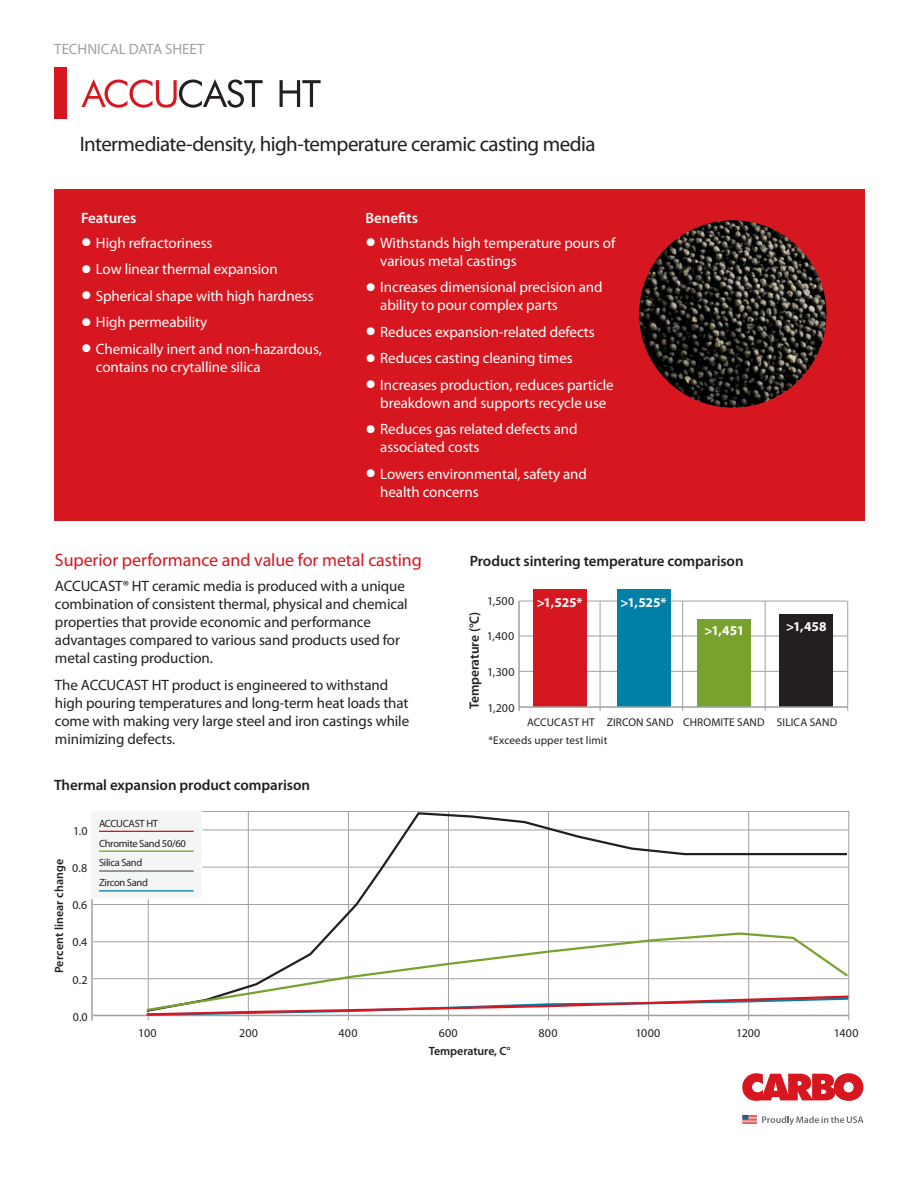
<style>
.page{position:relative;width:918px;height:1188px;background:#fff}
.page>*{position:absolute;margin:0;border:0;box-sizing:border-box;transform-origin:0 0}
.CS_Front_Page_Subhea{font:21px "Myriad Pro";letter-spacing:-.03em;color:#231f20}
.CS_Subhead_12_16{font:18px "Myriad Pro";letter-spacing:-.005em;color:#d7171f}
.t1{font:15px/18px "Myriad Pro";letter-spacing:-.005em;color:#fff}
.CS_Body_Copy_10_12{font:15px/18px "Myriad Pro";letter-spacing:-.005em;color:#231f20}
.CS_SubSubhead{font:600 15px "Myriad Pro";letter-spacing:-.005em;color:#231f20}
.CS_Back_Page_Subhead{font:15px "Myriad Pro";letter-spacing:-.005em;color:#a0a1a5}
.CS_FAB_Header{font:600 15px "Myriad Pro";color:#fff}
.CS_Chart_Labels{font:700 13.5px "Myriad Pro";color:#fff}
.CS_Graph_Legends_7_7{font:600 13.5px "Myriad Pro";letter-spacing:-.005em;color:#231f20}
.CS_Chart_X_Y_Labels{font:12px "Myriad Pro";letter-spacing:.025em;color:#231f20}
.CS_Chart_Labels-2{font:12px "Myriad Pro";letter-spacing:.02em;color:#231f20}
.CS_Chart_X_Y_Labels-2{font:600 12px "Myriad Pro";letter-spacing:.01em;color:#231f20}
.CS_Graph_Legends_7_7-2{font:600 12px "Myriad Pro";letter-spacing:-.005em;color:#231f20}
.CS_Chart_Labels-3{font:11.25px "Myriad Pro";letter-spacing:.01em;color:#231f20}
.t2{font:10.5px "Myriad Pro";letter-spacing:-.03em;color:#231f20}
.s1{font-size:37.5px}
</style>
<div class="page">
<svg style="left:742px;top:1073px;width:121px;height:28px"></svg>
<svg style="left:742px;top:1115px;width:121px;height:10px"></svg>
<div style="left:54px;top:189px;width:811px;height:332px;background:#d7171f"></div>
<div style="left:54px;top:68px;width:13px;height:51px;background:#d7171f"></div>
<svg style="left:81px;top:79px;width:182px;height:29px"></svg>
<svg style="left:280px;top:80px;width:41px;height:27px"></svg>
<hr style="left:519px;top:671px;width:328px;height:1px;background:#a0a1a5">
<hr style="left:519px;top:601px;width:328px;height:1px;background:#a0a1a5">
<hr style="left:519px;top:636px;width:328px;height:1px;background:#a0a1a5">
<div style="left:617px;top:590px;width:54px;height:117px;background:#0080a7"></div>
<div style="left:533px;top:590px;width:54px;height:117px;background:#d7171f"></div>
<div style="left:779px;top:614px;width:54px;height:93px;background:#231f20"></div>
<div style="left:697px;top:619px;width:54px;height:88px;background:#78a22d"></div>
<hr style="left:518px;top:601px;width:2px;height:110px;background:#a0a1a5">
<hr style="left:600px;top:601px;width:1px;height:110px;background:#a0a1a5">
<hr style="left:682px;top:601px;width:1px;height:110px;background:#a0a1a5">
<hr style="left:765px;top:601px;width:1px;height:110px;background:#a0a1a5">
<hr style="left:519px;top:706px;width:328px;height:2px;background:#a0a1a5">
<hr style="left:847px;top:601px;width:1px;height:110px;background:#a0a1a5">
<div style="left:639px;top:217px;width:190px;height:191px;background:#231f20;opacity:.75"></div>
<hr style="left:93px;top:978px;width:756px;height:1px;background:#a0a1a5">
<hr style="left:92px;top:904px;width:756px;height:1px;background:#a0a1a5">
<hr style="left:93px;top:941px;width:756px;height:1px;background:#a0a1a5">
<hr style="left:848px;top:811px;width:1px;height:210px;background:#a0a1a5">
<hr style="left:448px;top:811px;width:1px;height:210px;background:#a0a1a5">
<hr style="left:148px;top:811px;width:1px;height:210px;background:#a0a1a5">
<hr style="left:248px;top:811px;width:1px;height:210px;background:#a0a1a5">
<hr style="left:348px;top:811px;width:1px;height:210px;background:#a0a1a5">
<hr style="left:548px;top:811px;width:1px;height:210px;background:#a0a1a5">
<hr style="left:648px;top:811px;width:1px;height:210px;background:#a0a1a5">
<hr style="left:748px;top:811px;width:1px;height:210px;background:#a0a1a5">
<hr style="left:91px;top:811px;width:2px;height:210px;background:#a0a1a5">
<hr style="left:93px;top:1015px;width:756px;height:1px;background:#a0a1a5">
<svg style="left:144px;top:1013px;width:706px;height:4px"></svg>
<svg style="left:147px;top:811px;width:702px;height:120px"></svg>
<svg style="left:144px;top:931px;width:706px;height:82px"></svg>
<svg style="left:91px;top:811px;width:112px;height:88px"></svg>
<p class="CS_Back_Page_Subhead" style="left:54px;top:41px;width:152px">TECHNICAL DATA SHEET</p>
<p class="CS_Front_Page_Subhea" style="left:80px;top:132px;width:517px">Intermediate-density, high-temperature ceramic casting media</p>
<p class="CS_FAB_Header" style="left:81px;top:210px;width:57px">Features</p>
<p class="t1" style="left:81px;top:234px;width:133px"><span class="s1">•</span> High refractoriness</p>
<p class="t1" style="left:81px;top:260px;width:198px"><span class="s1">•</span> Low linear thermal expansion</p>
<p class="t1" style="left:81px;top:287px;width:234px"><span class="s1">•</span> Spherical shape with high hardness</p>
<p class="t1" style="left:81px;top:313px;width:128px"><span class="s1">•</span> High permeability</p>
<p class="t1" style="left:96px;top:340px;width:228px;text-indent:-15px"><span class="s1">•</span> Chemically inert and non-hazardous, contains no crytalline silica</p>
<p class="CS_FAB_Header" style="left:365px;top:210px;width:54px">Benefits</p>
<p class="t1" style="left:380px;top:234px;width:237px;text-indent:-15px"><span class="s1">•</span> Withstands high temperature pours of various metal castings</p>
<p class="t1" style="left:380px;top:278px;width:224px;text-indent:-15px"><span class="s1">•</span> Increases dimensional precision and ability to pour complex parts</p>
<p class="t1" style="left:365px;top:323px;width:231px"><span class="s1">•</span> Reduces expansion-related defects</p>
<p class="t1" style="left:365px;top:349px;width:209px"><span class="s1">•</span> Reduces casting cleaning times</p>
<p class="t1" style="left:365px;top:376px;width:250px;text-align:center"><span class="s1">•</span> Increases production, reduces particle breakdown and supports recycle use</p>
<p class="t1" style="left:380px;top:420px;width:199px;text-indent:-15px"><span class="s1">•</span> Reduces gas related defects and associated costs</p>
<p class="t1" style="left:380px;top:465px;width:208px;text-indent:-15px"><span class="s1">•</span> Lowers environmental, safety and health concerns</p>
<p class="CS_Subhead_12_16" style="left:55px;top:550px;width:368px">Superior performance and value for metal casting</p>
<p class="CS_Body_Copy_10_12" style="left:55px;top:577px;width:354px">ACCUCAST® HT ceramic media is produced with a unique combination of consistent thermal, physical and chemical properties that provide economic and performance advantages compared to various sand products used for metal casting production.</p>
<p class="CS_Body_Copy_10_12" style="left:55px;top:676px;width:356px">The ACCUCAST HT product is engineered to withstand high pouring temperatures and long-term heat loads that come with making very large steel and iron castings while minimizing defects.</p>
<p class="CS_SubSubhead" style="left:54px;top:777px;width:257px">Thermal expansion product comparison</p>
<p class="CS_Chart_X_Y_Labels" style="left:73px;top:824px;width:16px">1.0</p>
<p class="CS_Chart_X_Y_Labels-2" style="left:52px;top:973px;width:116px;rotate:-90deg">Percent linear change</p>
<p class="CS_Chart_X_Y_Labels" style="left:72px;top:861px;width:17px">0.8</p>
<p class="CS_Chart_X_Y_Labels" style="left:72px;top:898px;width:17px">0.6</p>
<p class="CS_Chart_X_Y_Labels" style="left:73px;top:936px;width:16px">0.4</p>
<p class="CS_Chart_X_Y_Labels" style="left:73px;top:973px;width:17px">0.2</p>
<p class="CS_Chart_X_Y_Labels" style="left:73px;top:1010px;width:16px">0.0</p>
<p class="t2" style="left:99px;top:818px;width:61px">ACCUCAST HT</p>
<p class="t2" style="left:99px;top:837px;width:88px">Chromite Sand 50/60</p>
<p class="t2" style="left:99px;top:857px;width:45px">Silica Sand</p>
<p class="t2" style="left:99px;top:877px;width:50px">Zircon Sand</p>
<p class="CS_SubSubhead" style="left:470px;top:553px;width:275px">Product sintering temperature comparison</p>
<p class="CS_Chart_X_Y_Labels" style="left:487px;top:594px;width:29px">1,500</p>
<p class="CS_Chart_X_Y_Labels" style="left:487px;top:629px;width:29px">1,400</p>
<p class="CS_Graph_Legends_7_7" style="left:467px;top:709px;width:99px;rotate:-90deg">Temperature (°C)</p>
<p class="CS_Chart_X_Y_Labels" style="left:487px;top:665px;width:29px">1,300</p>
<p class="CS_Chart_X_Y_Labels" style="left:487px;top:701px;width:29px">1,200</p>
<p class="CS_Chart_Labels" style="left:537px;top:595px;width:48px">&gt;1,525*</p>
<p class="CS_Chart_Labels" style="left:621px;top:595px;width:48px">&gt;1,525*</p>
<p class="CS_Chart_Labels" style="left:704px;top:623px;width:41px">&gt;1,451</p>
<p class="CS_Chart_Labels" style="left:786px;top:619px;width:42px">&gt;1,458</p>
<p class="CS_Chart_Labels-3" style="left:527px;top:716px;width:69px">ACCUCAST HT</p>
<p class="CS_Chart_Labels-3" style="left:607px;top:716px;width:68px">ZIRCON SAND</p>
<p class="CS_Chart_Labels-3" style="left:683px;top:716px;width:83px">CHROMITE SAND</p>
<p class="CS_Chart_Labels-3" style="left:777px;top:716px;width:62px">SILICA SAND</p>
<p class="CS_Chart_Labels-3" style="left:488px;top:734px;width:120px">*Exceeds upper test limit</p>
<p class="CS_Chart_Labels-2" style="left:138px;top:1027px;width:20px">100</p>
<p class="CS_Chart_Labels-2" style="left:239px;top:1027px;width:20px">200</p>
<p class="CS_Chart_Labels-2" style="left:338px;top:1027px;width:21px">400</p>
<p class="CS_Chart_Labels-2" style="left:439px;top:1027px;width:20px">600</p>
<p class="CS_Chart_Labels-2" style="left:539px;top:1027px;width:20px">800</p>
<p class="CS_Chart_Labels-2" style="left:636px;top:1027px;width:26px">1000</p>
<p class="CS_Chart_Labels-2" style="left:736px;top:1027px;width:26px">1200</p>
<p class="CS_Chart_Labels-2" style="left:834px;top:1027px;width:26px">1400</p>
<p class="CS_Graph_Legends_7_7-2" style="left:429px;top:1044px;width:83px">Temperature, C°</p>
</div>
